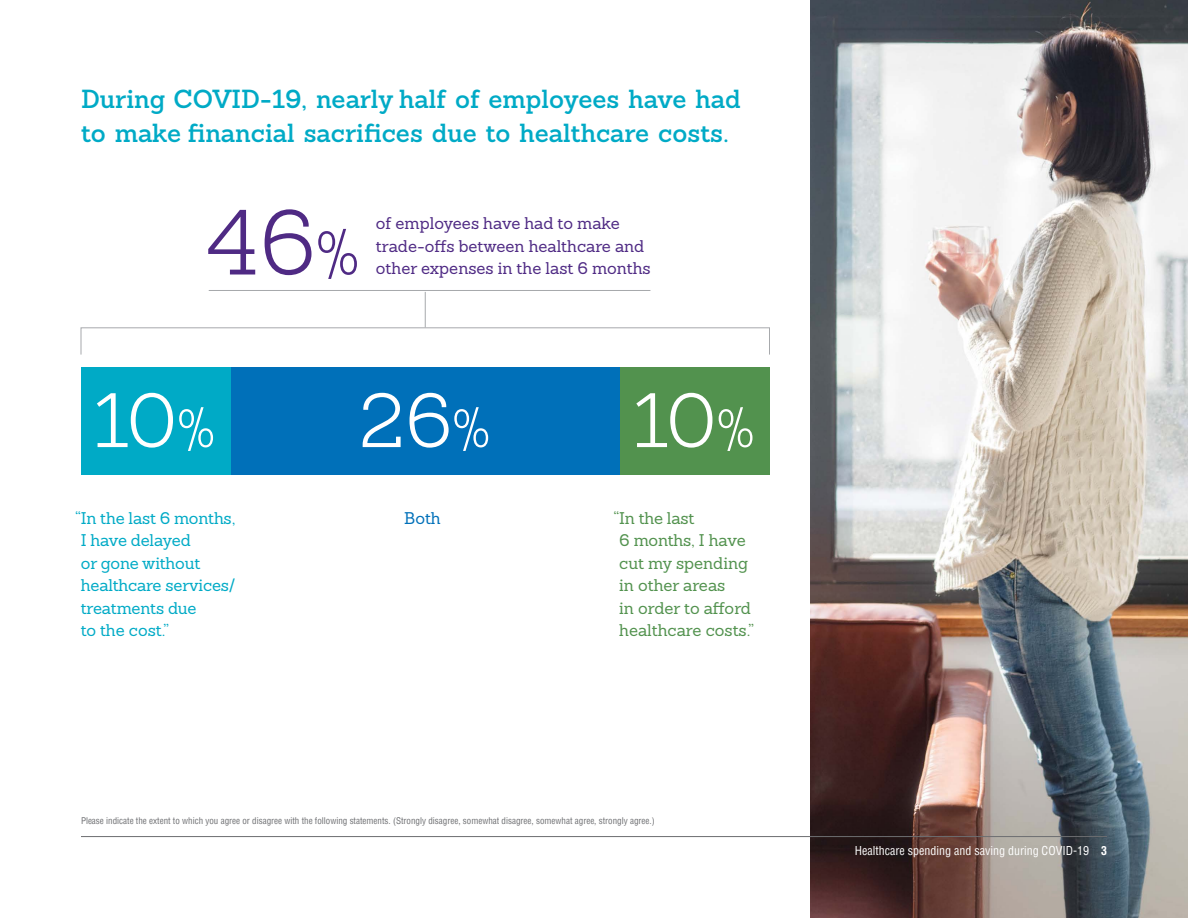
<style>
.page{position:relative;width:1188px;height:918px;background:#fff}
.page>*{position:absolute;margin:0;border:0;box-sizing:border-box;transform-origin:0 0}
.t1{font:300 90px "Sanchez Slab";color:#4f2a84}
.t2{font:300 75px "Sanchez Slab";color:#fff}
.t3{font:600 25.5px/34.5px "Sanchez Slab";color:#00aac6}
.t4{font:16.5px/22.5px "Sanchez Slab";letter-spacing:-.01em;color:#00aac6}
.t5{font:16.5px/22.5px "Sanchez Slab";color:#4f2a84}
.t6{font:16.5px/22.5px "Sanchez Slab";color:#52924e}
.t7{font:16.5px "Sanchez Slab";color:#0070b9}
.t8{font:condensed 12px "Helvetica";color:#fff}
.t9{font:condensed 9px "Helvetica";color:#6d6e71}
.s1{font-size:60px}
.s2{font-size:52.5px}
.s3{font-family:"Helvetica LT Std";font-weight:700}
</style>
<div class="page">
<img style="left:810px;top:0;width:378px;height:918px">
<hr style="left:81px;top:836px;width:1026px;height:1px;background:#6d6e71">
<hr style="left:425px;top:292px;width:1px;height:35px;background:#a7a9ac">
<div style="left:81px;top:327px;width:689px;height:28px;border:1px solid #a7a9ac"></div>
<hr style="left:209px;top:290px;width:441px;height:1px;background:#a7a9ac">
<div style="left:620px;top:367px;width:150px;height:108px;background:#52924e"></div>
<div style="left:231px;top:367px;width:389px;height:108px;background:#0070b9"></div>
<div style="left:81px;top:367px;width:150px;height:108px;background:#00aac6"></div>
<h3 class="t3" style="left:81px;top:81px;width:661px">During COVID-19, nearly half of employees have had to make financial sacrifices due to healthcare costs.</h3>
<h1 class="t1" style="left:206px;top:186px;width:154px">46<span class="s1">%</span></h1>
<h3 class="t5" style="left:376px;top:212px;width:270px">of employees have had to make trade-offs between healthcare and</h3>
<h3 class="t5" style="left:376px;top:257px;width:276px">other expenses in the last 6 months</h3>
<h2 class="t2" style="left:94px;top:373px;width:123px">10<span class="s2">%</span></h2>
<h3 class="t4" style="left:81px;top:506px;width:156px;text-indent:-6px">“In the last 6 months,<br>I have delayed<br>or gone without healthcare services/ treatments due<br>to the cost.”</h3>
<h2 class="t2" style="left:359px;top:373px;width:133px">26<span class="s2">%</span></h2>
<h3 class="t7" style="left:404px;top:507px;width:38px">Both</h3>
<h2 class="t2" style="left:633px;top:373px;width:123px">10<span class="s2">%</span></h2>
<h3 class="t6" style="left:619px;top:506px;width:137px;text-indent:-6px">“In the last<br>6 months, I have cut my spending in other areas<br>in order to afford healthcare costs.”</h3>
<p class="t9" style="left:81px;top:815px;width:575px">Please indicate the extent to which you agree or disagree with the following statements. (Strongly disagree, somewhat disagree, somewhat agree, strongly agree.)</p>
<h3 class="t8" style="left:855px;top:843px;width:254px">Healthcare spending and saving during COVID-19 <span class="s3">3</span></h3>
</div>
